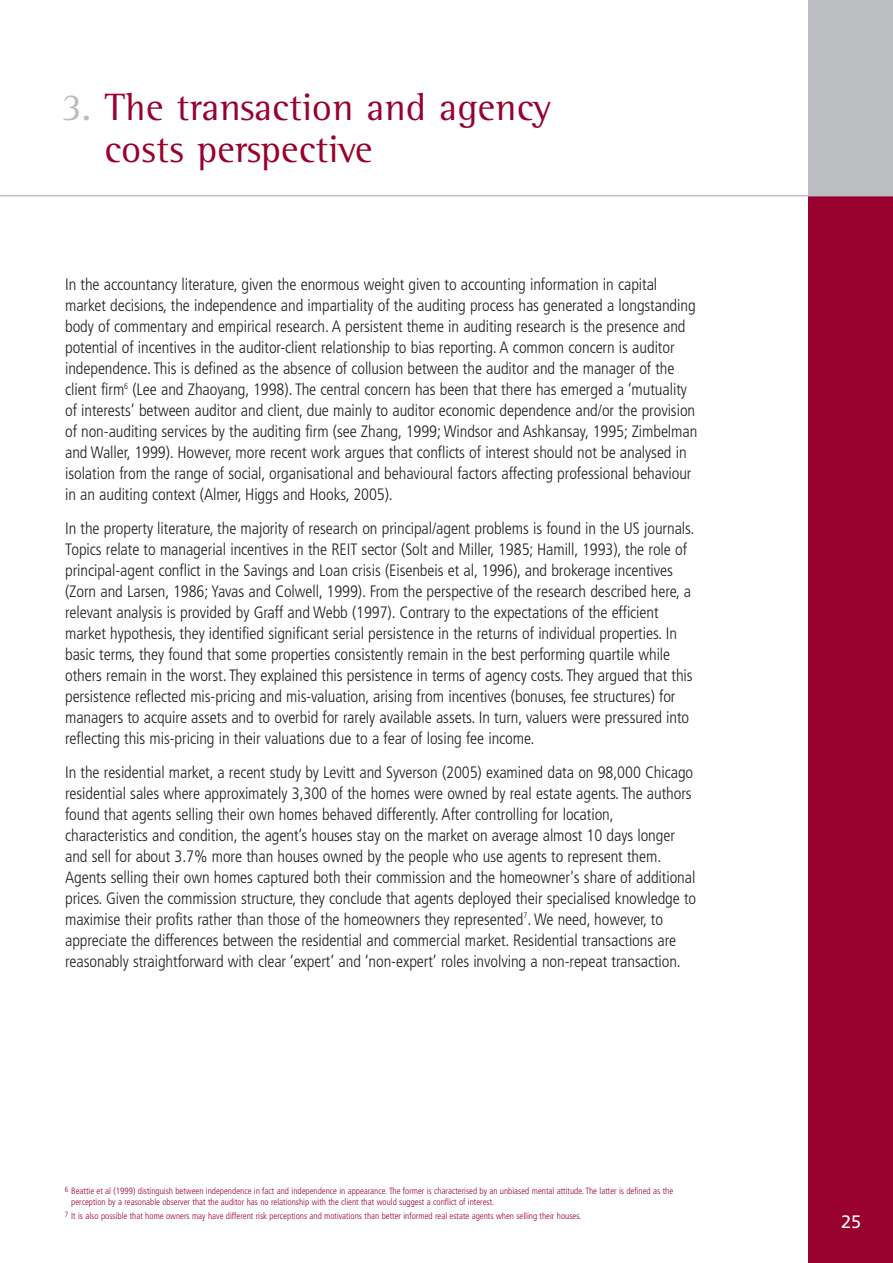
<style>
.page{position:relative;width:893px;height:1263px;background:#fff}
.page>*{position:absolute;margin:0;border:0;box-sizing:border-box;transform-origin:0 0}
.t1{font:39px/42px "Rotis Semi Serif";letter-spacing:.005em;color:#98002e}
.t2{font:18px "Frutiger";color:#fff}
.t3{font:300 condensed 16.5px/21px "Frutiger";letter-spacing:-.005em;color:#231f20}
.t4{font:300 condensed 9px/10.8px "Frutiger";color:#98002e}
.s1{color:#bbbdc0}
</style>
<div class="page">
<div style="left:808px;top:0;width:84px;height:1263px;background:#bbbdc0"></div>
<div style="left:808px;top:196px;width:84px;height:1067px;background:#98002e"></div>
<hr style="left:0;top:195px;width:892px;height:1px;background:#bbbdc0">
<h1 class="t1" style="left:104px;top:89px;width:448px;text-indent:-43px"><span class="s1">3.</span> The transaction and agency costs perspective</h1>
<p class="t3" style="left:65px;top:275px;width:633px">In the accountancy literature, given the enormous weight given to accounting information in capital market decisions, the independence and impartiality of the auditing process has generated a longstanding body of commentary and empirical research. A persistent theme in auditing research is the presence and potential of incentives in the auditor-client relationship to bias reporting. A common concern is auditor independence. This is defined as the absence of collusion between the auditor and the manager of the client firm<sup>6</sup> (Lee and Zhaoyang, 1998). The central concern has been that there has emerged a ‘mutuality of interests’ between auditor and client, due mainly to auditor economic dependence and/or the provision of non-auditing services by the auditing firm (see Zhang, 1999; Windsor and Ashkansay, 1995; Zimbelman and Waller, 1999). However, more recent work argues that conflicts of interest should not be analysed in isolation from the range of social, organisational and behavioural factors affecting professional behaviour in an auditing context (Almer, Higgs and Hooks, 2005).</p>
<p class="t3" style="left:65px;top:519px;width:630px">In the property literature, the majority of research on principal/agent problems is found in the US journals.<br>Topics relate to managerial incentives in the REIT sector (Solt and Miller, 1985; Hamill, 1993), the role of principal-agent conflict in the Savings and Loan crisis (Eisenbeis et al, 1996), and brokerage incentives (Zorn and Larsen, 1986; Yavas and Colwell, 1999). From the perspective of the research described here, a relevant analysis is provided by Graff and Webb (1997). Contrary to the expectations of the efficient market hypothesis, they identified significant serial persistence in the returns of individual properties. In basic terms, they found that some properties consistently remain in the best performing quartile while others remain in the worst. They explained this persistence in terms of agency costs. They argued that this persistence reflected mis-pricing and mis-valuation, arising from incentives (bonuses, fee structures) for managers to acquire assets and to overbid for rarely available assets. In turn, valuers were pressured into reflecting this mis-pricing in their valuations due to a fear of losing fee income.</p>
<p class="t3" style="left:65px;top:763px;width:632px">In the residential market, a recent study by Levitt and Syverson (2005) examined data on 98,000 Chicago residential sales where approximately 3,300 of the homes were owned by real estate agents. The authors found that agents selling their own homes behaved differently. After controlling for location, characteristics and condition, the agent’s houses stay on the market on average almost 10 days longer and sell for about 3.7% more than houses owned by the people who use agents to represent them.<br>Agents selling their own homes captured both their commission and the homeowner's share of additional prices. Given the commission structure, they conclude that agents deployed their specialised knowledge to maximise their profits rather than those of the homeowners they represented<sup>7</sup>. We need, however, to appreciate the differences between the residential and commercial market. Residential transactions are reasonably straightforward with clear ‘expert’ and ‘non-expert’ roles involving a non-repeat transaction.</p>
<p class="t4" style="left:71px;top:1186px;width:603px;text-indent:-6px"><sup>6</sup> Beattie et al (1999) distinguish between independence in fact and independence in appearance. The former is characterised by an unbiased mental attitude. The latter is defined as the perception by a reasonable observer that the auditor has no relationship with the client that would suggest a conflict of interest.</p>
<p class="t4" style="left:65px;top:1211px;width:518px"><sup>7</sup> It is also possible that home owners may have different risk perceptions and motivations than better informed real estate agents when selling their houses.</p>
<p class="t2" style="left:841px;top:1215px;width:22px">25</p>
</div>
